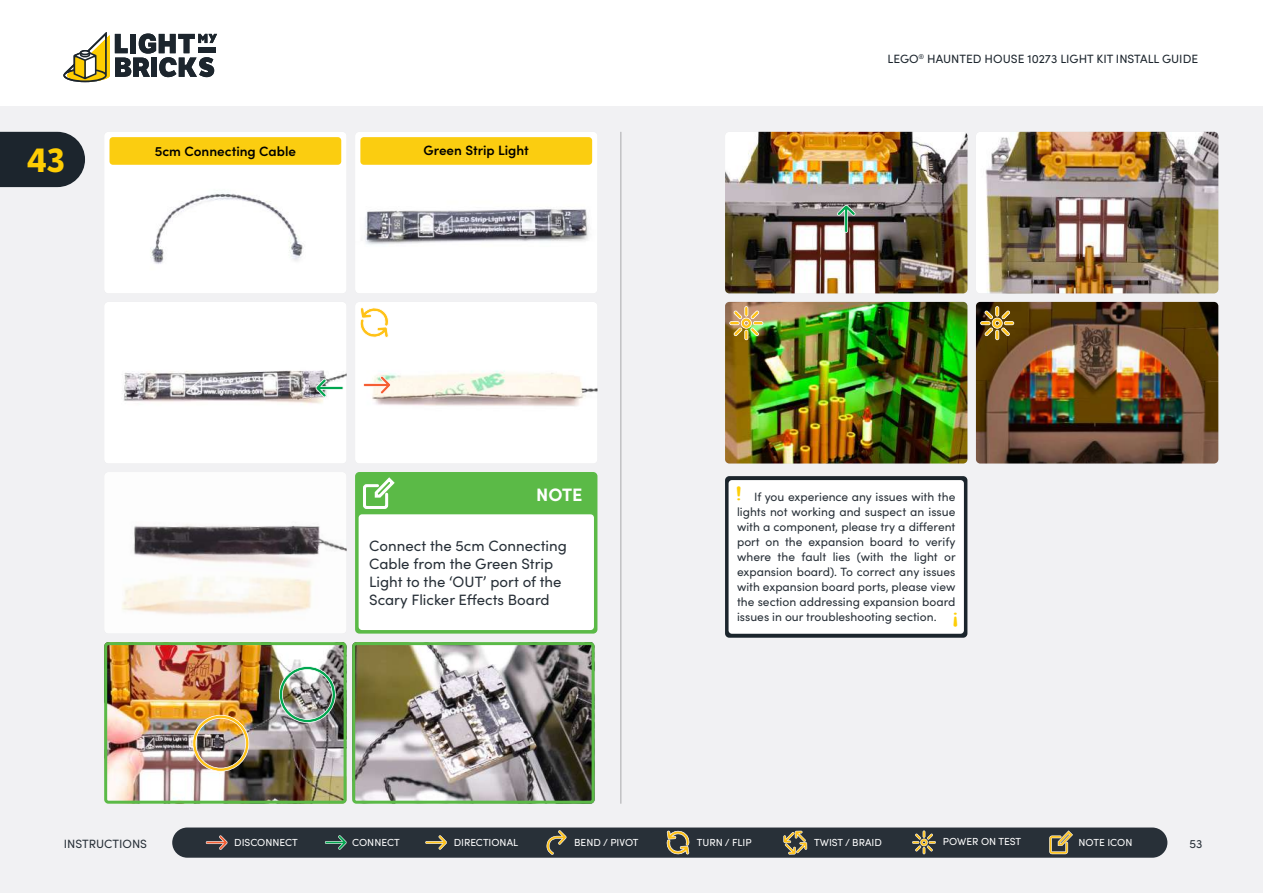
<style>
.page{position:relative;width:1263px;height:893px;background:#fff}
.page>*{position:absolute;margin:0;border:0;box-sizing:border-box;transform-origin:0 0}
.t1{font:700 33px "LFT Etica";color:#ffcd03}
.t2{font:700 22.5px "Courier New";color:#fdce07}
.t3{font:700 18px "Sofia Pro";color:#fff}
.t4{font:15px/18px "Sofia Pro";color:#283038}
.t5{font:600 13.5px "Sofia Pro";color:#000}
.t6{font:12px/15px "Sofia Pro";color:#283038;text-align:justify}
.t7{font:12px "Sofia Pro";color:#1c252d}
.t8{font:10.2px "Sofia Pro";color:#fff}
</style>
<div class="page">
<div style="left:0;top:106px;width:1263px;height:787px;background:#f1f1f3"></div>
<hr style="left:621px;top:132px;width:1px;height:672px;background:#000">
<div style="left:172px;top:827px;width:995px;height:31px;background:#283038;border-radius:15px"></div>
<svg style="left:783px;top:831px;width:24px;height:23px"></svg>
<svg style="left:206px;top:835px;width:22px;height:15px"></svg>
<svg style="left:325px;top:835px;width:22px;height:15px"></svg>
<svg style="left:425px;top:835px;width:22px;height:15px"></svg>
<svg style="left:546px;top:830px;width:21px;height:25px"></svg>
<svg style="left:1049px;top:830px;width:24px;height:24px"></svg>
<svg style="left:912px;top:830px;width:24px;height:24px"></svg>
<svg style="left:666px;top:830px;width:24px;height:25px"></svg>
<svg style="left:63px;top:32px;width:154px;height:50px"></svg>
<svg style="left:0;top:132px;width:85px;height:55px;background:#2a333a"></svg>
<img style="left:976px;top:132px;width:242px;height:161px">
<img style="left:725px;top:132px;width:242px;height:161px">
<img style="left:355px;top:302px;width:242px;height:161px">
<img style="left:976px;top:302px;width:242px;height:161px">
<img style="left:105px;top:472px;width:242px;height:161px">
<img style="left:105px;top:302px;width:242px;height:161px">
<img style="left:725px;top:302px;width:242px;height:161px">
<svg style="left:363px;top:376px;width:28px;height:18px"></svg>
<svg style="left:837px;top:205px;width:18px;height:28px"></svg>
<hr style="left:729px;top:321px;width:11px;height:4px;background:#dccab4;border-radius:2px">
<svg style="left:730px;top:307px;width:33px;height:33px"></svg>
<svg style="left:359px;top:306px;width:31px;height:33px"></svg>
<img style="left:355px;top:132px;width:242px;height:161px">
<div style="left:360px;top:137px;width:232px;height:28px;background:#fbcd10;border-radius:3px"></div>
<div style="left:105px;top:132px;width:241px;height:161px;background:#fff"></div>
<div style="left:109px;top:137px;width:232px;height:28px;background:#fbcd10;border-radius:3px"></div>
<div style="left:355px;top:472px;width:242px;height:162px;background:#5bba47;border-radius:4px"></div>
<div style="left:359px;top:514px;width:235px;height:116px;background:#fff;border-radius:3px"></div>
<svg style="left:363px;top:477px;width:32px;height:32px"></svg>
<img style="left:108px;top:646px;width:235px;height:154px">
<div style="left:104px;top:642px;width:243px;height:162px;border:3px solid #5bba47;border-radius:3px"></div>
<img style="left:356px;top:646px;width:235px;height:154px">
<div style="left:352px;top:642px;width:243px;height:162px;border:3px solid #5bba47;border-radius:3px"></div>
<div style="left:725px;top:476px;width:242px;height:162px;background:#1b252c;border-radius:4px"></div>
<div style="left:728px;top:480px;width:236px;height:154px;background:#fff;border-radius:3px"></div>
<svg style="left:315px;top:379px;width:29px;height:18px"></svg>
<img style="left:192px;top:715px;width:57px;height:57px">
<img style="left:279px;top:666px;width:57px;height:57px">
<svg style="left:980px;top:307px;width:34px;height:33px"></svg>
<h1 class="t1" style="left:27px;top:140px;width:40px">43</h1>
<p class="t5" style="left:155px;top:141px;width:143px">5cm Connecting Cable</p>
<p class="t5" style="left:424px;top:140px;width:107px">Green Strip Light</p>
<h3 class="t3" style="left:536px;top:481px;width:48px">NOTE</h3>
<p class="t4" style="left:369px;top:535px;width:199px">Connect the 5cm Connecting<br>Cable from the Green Strip<br>Light to the ‘OUT’ port of the<br>Scary Flicker Effects Board</p>
<p class="t7" style="left:887px;top:50px;width:312px">LEGO<sup>®</sup> HAUNTED HOUSE 10273 LIGHT KIT INSTALL GUIDE</p>
<h2 class="t2" style="left:732px;top:479px;width:15px">!</h2>
<p class="t6" style="left:737px;top:489px;width:220px;text-indent:17px">If you experience any issues with the lights not working and suspect an issue with a component, please try a different port on the expansion board to verify where the fault lies (with the light or expansion board). To correct any issues with expansion board ports, please view the section addressing expansion board issues in our troubleshooting section.</p>
<h2 class="t2" style="left:962px;top:634px;width:15px;rotate:-180deg">!</h2>
<p class="t6" style="left:64px;top:835px;width:85px">INSTRUCTIONS</p>
<p class="t8" style="left:234px;top:835px;width:65px">DISCONNECT</p>
<p class="t8" style="left:352px;top:835px;width:49px">CONNECT</p>
<p class="t8" style="left:454px;top:835px;width:66px">DIRECTIONAL</p>
<p class="t8" style="left:574px;top:835px;width:66px">BEND / PIVOT</p>
<p class="t8" style="left:697px;top:835px;width:56px">TURN / FLIP</p>
<p class="t8" style="left:814px;top:835px;width:69px">TWIST / BRAID</p>
<p class="t8" style="left:943px;top:834px;width:80px">POWER ON TEST</p>
<p class="t8" style="left:1078px;top:835px;width:55px">NOTE ICON</p>
<p class="t6" style="left:1189px;top:835px;width:14px">53</p>
</div>
